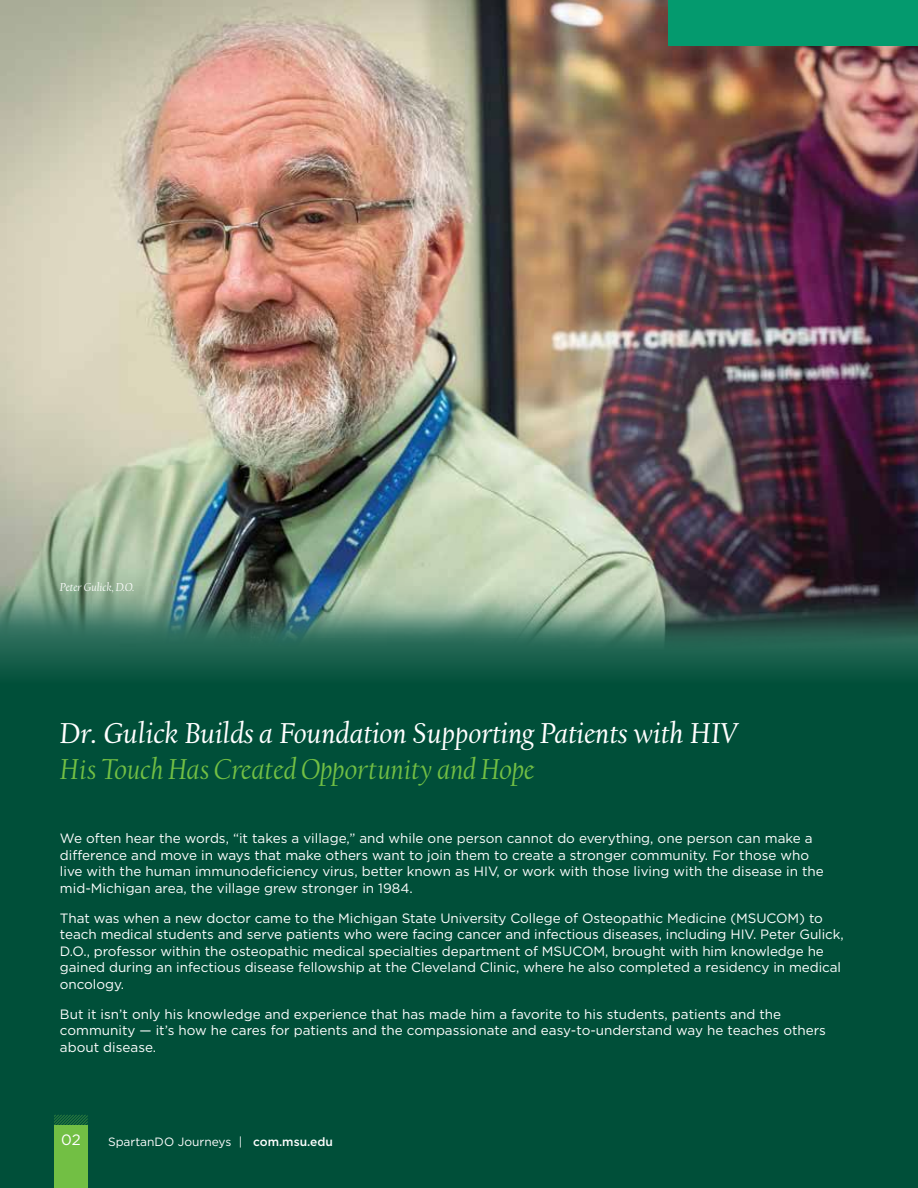
<style>
.page{position:relative;width:918px;height:1188px;background:#fff}
.page>*{position:absolute;margin:0;border:0;box-sizing:border-box;transform-origin:0 0}
.t1{font:italic 30px "Californian FB Text";color:#fff}
.t2{font:italic 30px "Californian FB";color:#72bf44}
.t3{font:15px "Gotham";color:#fff}
.t4{font:13.5px/16.5px "Gotham";letter-spacing:-.005em;color:#fff}
.t5{font:12px "Gotham";color:#fff}
.t6{font:italic 12px "Californian FB";color:#fff}
.s1{font-weight:500}
</style>
<div class="page">
<div style="left:0;top:410px;width:918px;height:778px;background:#004f39"></div>
<img style="left:0;top:0;width:918px;height:651px">
<div style="left:668px;top:0;width:250px;height:45px;background:#049a6e"></div>
<div style="left:54px;top:1126px;width:34px;height:62px;background:#72bf44"></div>
<svg style="left:54px;top:1115px;width:34px;height:11px"></svg>
<p class="t6" style="left:60px;top:580px;width:76px">Peter Gulick, D.O.</p>
<h1 class="t1" style="left:60px;top:716px;width:680px">Dr. Gulick Builds a Foundation Supporting Patients with HIV</h1>
<h1 class="t2" style="left:60px;top:752px;width:476px">His Touch Has Created Opportunity and Hope</h1>
<p class="t4" style="left:60px;top:830px;width:765px">We often hear the words, “it takes a village,” and while one person cannot do everything, one person can make a difference and move in ways that make others want to join them to create a stronger community. For those who live with the human immunodeficiency virus, better known as HIV, or work with those living with the disease in the mid-Michigan area, the village grew stronger in 1984.</p>
<p class="t4" style="left:60px;top:910px;width:785px">That was when a new doctor came to the Michigan State University College of Osteopathic Medicine (MSUCOM) to teach medical students and serve patients who were facing cancer and infectious diseases, including HIV. Peter Gulick, D.O., professor within the osteopathic medical specialties department of MSUCOM, brought with him knowledge he gained during an infectious disease fellowship at the Cleveland Clinic, where he also completed a residency in medical oncology.</p>
<p class="t4" style="left:60px;top:1006px;width:768px">But it isn’t only his knowledge and experience that has made him a favorite to his students, patients and the community — it’s how he cares for patients and the compassionate and easy-to-understand way he teaches others about disease.</p>
<p class="t3" style="left:61px;top:1130px;width:21px">02</p>
<p class="t5" style="left:108px;top:1134px;width:226px">SpartanDO Journeys | <span class="s1">com.msu.edu</span></p>
</div>
